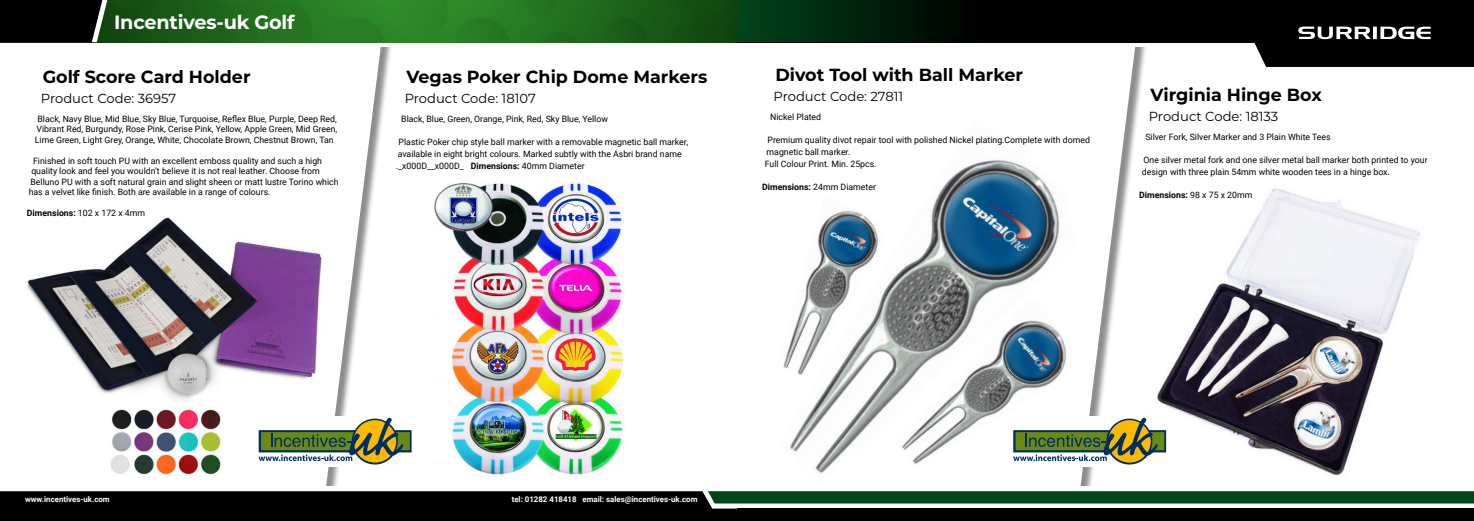
<style>
.page{position:relative;width:1474px;height:521px;background:#fff}
.page>*{position:absolute;margin:0;border:0;box-sizing:border-box;transform-origin:0 0}
.t1{font:700 19.25px "Montserrat";letter-spacing:-.01em;color:#fff}
.t2{font:700 17.5px "Montserrat";color:#000}
.t3{font:13.12px "Montserrat";color:#000}
.t4{font:8.75px/12.2px "Roboto";color:#000}
.t5{font:700 8.75px "Roboto";color:#000}
.t6{font:700 7.88px "Roboto";color:#fff}
.s1{font-weight:400}
.s2{font-weight:700}
</style>
<div class="page">
<svg style="left:1080px;top:97px;width:49px;height:389px"></svg>
<div style="left:0;top:37px;width:393px;height:484px;background:#000;opacity:.45"></div>
<svg style="left:0;top:47px;width:382px;height:439px"></svg>
<svg style="left:17px;top:47px;width:358px;height:439px"></svg>
<div style="left:0;top:486px;width:737px;height:22px;background:#fff"></div>
<svg style="left:0;top:491px;width:1473px;height:30px;background:#1c2e23"></svg>
<div style="left:737px;top:508px;width:736px;height:13px;background:#000"></div>
<div style="left:0;top:25px;width:1272px;height:22px;background:linear-gradient(to right,#fff,#fff)"></div>
<div style="left:737px;top:0;width:736px;height:42px;background:#000"></div>
<svg style="left:184px;top:0;width:553px;height:42px;background:#216f1f"></svg>
<svg style="left:0;top:0;width:184px;height:42px;background:#102a0f"></svg>
<div style="left:737px;top:0;width:245px;height:42px;background:linear-gradient(to right,#00451a,#000)"></div>
<img style="left:25px;top:215px;width:298px;height:190px">
<img style="left:434px;top:181px;width:190px;height:294px">
<img style="left:1157px;top:188px;width:263px;height:288px">
<img style="left:790px;top:159px;width:270px;height:315px">
<img style="left:895px;top:297px;width:172px;height:172px">
<img style="left:783px;top:196px;width:102px;height:184px">
<img style="left:108px;top:407px;width:115px;height:71px">
<svg style="left:1236px;top:26px;width:237px;height:41px"></svg>
<svg style="left:1372px;top:27px;width:4px;height:12px"></svg>
<div style="left:255px;top:416px;width:159px;height:51px;background:#fff"></div>
<svg style="left:259px;top:418px;width:152px;height:46px"></svg>
<div style="left:1009px;top:416px;width:159px;height:51px;background:#fff"></div>
<svg style="left:1013px;top:418px;width:153px;height:46px"></svg>
<h1 class="t1" style="left:114px;top:8px;width:182px">Incentives-uk Golf</h1>
<h2 class="t2" style="left:43px;top:64px;width:209px">Golf Score Card Holder</h2>
<h3 class="t3" style="left:41px;top:89px;width:137px">Product Code: 36957</h3>
<p class="t4" style="left:35px;top:113px;width:304px;line-height:10.5px;text-align:center">Black, Navy Blue, Mid Blue, Sky Blue, Turquoise, Reflex Blue, Purple, Deep Red,<br>Vibrant Red, Burgundy, Rose Pink, Cerise Pink, Yellow, Apple Green, Mid Green,<br>Lime Green, Light Grey, Orange, White, Chocolate Brown, Chestnut Brown, Tan</p>
<p class="t4" style="left:33px;top:154px;width:290px">Finished in soft touch PU with an excellent emboss quality and such a high</p>
<p class="t4" style="left:31px;top:165px;width:290px">quality look and feel you wouldn’t believe it is not real leather. Choose from</p>
<p class="t4" style="left:30px;top:175px;width:310px">Belluno PU with a soft natural grain and slight sheen or matt lustre Torino which</p>
<p class="t4" style="left:29px;top:186px;width:243px">has a velvet like finish. Both are available in a range of colours.</p>
<p class="t5" style="left:27px;top:207px;width:120px">Dimensions: <span class="s1">102 x 172 x 4mm</span></p>
<h2 class="t2" style="left:406px;top:64px;width:302px">Vegas Poker Chip Dome Markers</h2>
<h3 class="t3" style="left:405px;top:89px;width:132px">Product Code: 18107</h3>
<p class="t4" style="left:401px;top:112px;width:208px">Black, Blue, Green, Orange, Pink, Red, Sky Blue, Yellow</p>
<p class="t4" style="left:396px;top:135px;width:293px;text-indent:3px">Plastic Poker chip style ball marker with a removable magnetic ball marker, available in eight bright colours. Marked subtly with the Asbri brand name ._x000D__x000D_ <span class="s2">Dimensions:</span> 40mm Diameter</p>
<h2 class="t2" style="left:775px;top:63px;width:249px">Divot Tool with Ball Marker</h2>
<h3 class="t3" style="left:773px;top:87px;width:131px">Product Code: 27811</h3>
<p class="t4" style="left:770px;top:110px;width:53px">Nickel Plated</p>
<p class="t4" style="left:765px;top:133px;width:327px;text-indent:3px">Premium quality divot repair tool with polished Nickel plating.Complete with domed magnetic ball marker.<br>Full Colour Print. Min. 25pcs.</p>
<p class="t4" style="left:762px;top:180px;width:115px"><span class="s2">Dimensions:</span> 24mm Diameter</p>
<h2 class="t2" style="left:1150px;top:82px;width:173px">Virginia Hinge Box</h2>
<h3 class="t3" style="left:1148px;top:107px;width:131px">Product Code: 18133</h3>
<p class="t4" style="left:1145px;top:130px;width:187px">Silver Fork, Silver Marker and 3 Plain White Tees</p>
<p class="t4" style="left:1141px;top:153px;width:287px">One silver metal fork and one silver metal ball marker both printed to your design with three plain 54mm white wooden tees in a hinge box.</p>
<p class="t5" style="left:1139px;top:188px;width:115px">Dimensions: <span class="s1">98 x 75 x 20mm</span></p>
<p class="t6" style="left:25px;top:494px;width:86px">www.incentives-uk.c m</p>
<p class="t6" style="left:25px;top:494px;width:103px">98 www.surridgesport.com</p>
<p class="t6" style="left:511px;top:494px;width:187px">tel: 01282 418418 email: sales@incentives-uk.com</p>
</div>
